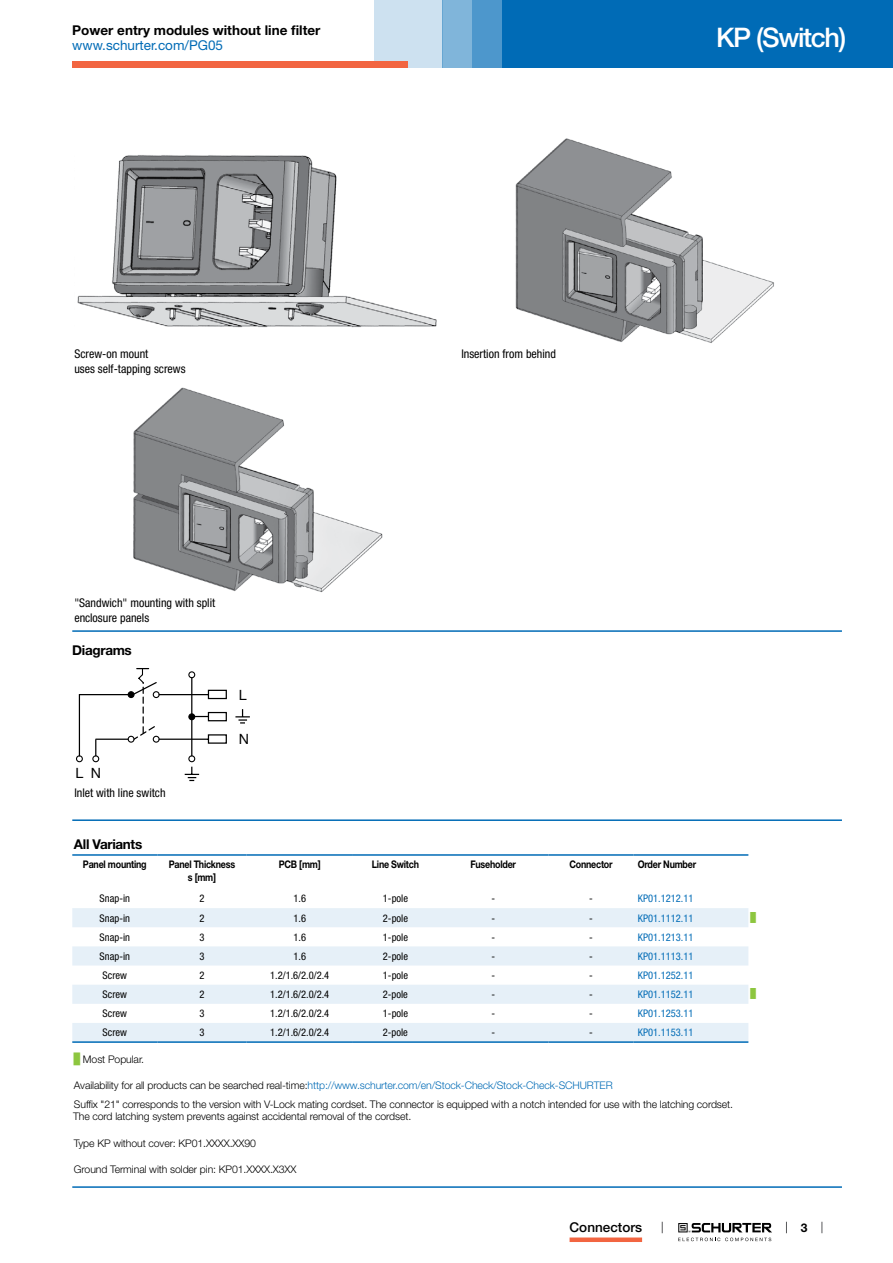
<style>
.page{position:relative;width:893px;height:1263px;background:#fff}
.page>*{position:absolute;margin:0;border:0;box-sizing:border-box;transform-origin:0 0}
.t1{font:500 27px "Helvetica Neue LT";letter-spacing:-.05em;color:#fff}
.t2{font:14.25px "Helvetica Neue LT";color:#000}
.t3{font:700 13.5px "Helvetica Neue LT";color:#000}
.t4{font:13.5px "Helvetica Neue LT";color:#006bb6}
.t5{font:700 13.5px "Helvetica Neue LT";letter-spacing:-.025em;color:#000}
.t6{font:500 13.5px "Helvetica Neue LT";color:#000}
.t7{font:condensed 12px/14.4px "Helvetica Neue LT";color:#000}
.t8{font:700 12px "Helvetica Neue LT";color:#000}
.t9{font:300 10.5px/18.5px "Helvetica Neue LT";letter-spacing:-.01em;color:#000}
.t10{font:condensed 10.5px "Helvetica Neue LT";color:#000}
.t11{font:condensed 10.5px "Helvetica Neue LT";color:#006bb6}
.t12{font:700 10.5px/12.6px "Helvetica Neue LT";letter-spacing:-.025em;color:#000;text-align:center;scale:.85 1}
.t13{font:9px "Arial Unicode MS";color:#8dc63f}
.s1{font-family:"Arial Unicode MS";font-weight:400;color:#8dc63f}
.s2{color:#006bb6}
</style>
<div class="page">
<svg style="left:678px;top:1223px;width:94px;height:18px"></svg>
<div style="left:502px;top:0;width:391px;height:68px;background:#006bb6"></div>
<div style="left:442px;top:0;width:30px;height:68px;background:#80b5da"></div>
<div style="left:472px;top:0;width:30px;height:68px;background:#4d97cc"></div>
<div style="left:374px;top:0;width:68px;height:68px;background:#cde1f0"></div>
<div style="left:72px;top:62px;width:336px;height:6px;background:#f26541"></div>
<div style="left:570px;top:1237px;width:72px;height:5px;background:#f26541"></div>
<img style="left:77px;top:155px;width:360px;height:173px">
<img style="left:515px;top:138px;width:259px;height:205px">
<img style="left:133px;top:387px;width:250px;height:206px">
<hr style="left:72px;top:630px;width:770px;height:2px;background:#006bb6">
<div style="left:76px;top:755px;width:7px;height:7px;border:1px solid #000;border-radius:50%"></div>
<svg style="left:235px;top:709px;width:15px;height:14px"></svg>
<svg style="left:78px;top:668px;width:149px;height:113px"></svg>
<hr style="left:72px;top:819px;width:770px;height:2px;background:#006bb6">
<svg style="left:72px;top:908px;width:676px;height:133px;fill:#e6f0f8"></svg>
<hr style="left:72px;top:854px;width:85px;height:2px;background:#006bb6">
<hr style="left:157px;top:854px;width:90px;height:2px;background:#006bb6">
<hr style="left:247px;top:854px;width:106px;height:2px;background:#006bb6">
<hr style="left:353px;top:854px;width:85px;height:2px;background:#006bb6">
<hr style="left:438px;top:854px;width:111px;height:2px;background:#006bb6">
<hr style="left:549px;top:854px;width:85px;height:2px;background:#006bb6">
<hr style="left:634px;top:854px;width:114px;height:2px;background:#006bb6">
<hr style="left:72px;top:1041px;width:85px;height:2px;background:#006bb6">
<hr style="left:157px;top:1041px;width:90px;height:2px;background:#006bb6">
<hr style="left:247px;top:1041px;width:106px;height:2px;background:#006bb6">
<hr style="left:353px;top:1041px;width:85px;height:2px;background:#006bb6">
<hr style="left:438px;top:1041px;width:111px;height:2px;background:#006bb6">
<hr style="left:549px;top:1041px;width:85px;height:2px;background:#006bb6">
<hr style="left:634px;top:1041px;width:114px;height:2px;background:#006bb6">
<hr style="left:72px;top:1186px;width:770px;height:2px;background:#006bb6">
<p class="t3" style="left:72px;top:22px;width:250px">Power entry modules without line filter</p>
<p class="t4" style="left:72px;top:37px;width:152px">www.schurter.com/PG05</p>
<p class="t7" style="left:74px;top:347px;width:113px">Screw-on mount<br>uses self-tapping screws</p>
<p class="t7" style="left:461px;top:347px;width:96px">Insertion from behind</p>
<p class="t7" style="left:74px;top:596px;width:142px">"Sandwich" mounting with split enclosure panels</p>
<p class="t5" style="left:72px;top:642px;width:61px">Diagrams</p>
<h2 class="t2" style="left:75px;top:765px;width:27px">L N</h2>
<p class="t7" style="left:74px;top:785px;width:93px">Inlet with line switch</p>
<h2 class="t2" style="left:239px;top:687px;width:9px">L</h2>
<h2 class="t2" style="left:239px;top:730px;width:12px">N</h2>
<h1 class="t1" style="left:716px;top:21px;width:132px">KP (Switch)</h1>
<p class="t5" style="left:74px;top:836px;width:70px">All Variants</p>
<p class="t12" style="left:83px;top:858px;width:76px">Panel mounting</p>
<p class="t12" style="left:169px;top:858px;width:80px">Panel Thickness s [mm]</p>
<p class="t12" style="left:279px;top:858px;width:51px">PCB [mm]</p>
<p class="t12" style="left:372px;top:858px;width:57px">Line Switch</p>
<p class="t12" style="left:470px;top:858px;width:55px">Fuseholder</p>
<p class="t12" style="left:569px;top:858px;width:52px">Connector</p>
<p class="t12" style="left:638px;top:858px;width:70px">Order Number</p>
<p class="t10" style="left:100px;top:892px;width:32px">Snap-in</p>
<p class="t10" style="left:199px;top:892px;width:7px">2</p>
<p class="t10" style="left:293px;top:892px;width:14px">1.6</p>
<p class="t10" style="left:383px;top:892px;width:27px">1-pole</p>
<p class="t10" style="left:491px;top:892px;width:5px">-</p>
<p class="t10" style="left:589px;top:892px;width:5px">-</p>
<p class="t11" style="left:638px;top:892px;width:57px">KP01.1212.11</p>
<p class="t10" style="left:100px;top:912px;width:32px">Snap-in</p>
<p class="t10" style="left:199px;top:912px;width:7px">2</p>
<p class="t10" style="left:293px;top:912px;width:14px">1.6</p>
<p class="t10" style="left:383px;top:912px;width:27px">2-pole</p>
<p class="t10" style="left:491px;top:912px;width:5px">-</p>
<p class="t10" style="left:589px;top:912px;width:5px">-</p>
<p class="t11" style="left:638px;top:912px;width:57px">KP01.1112.11</p>
<p class="t13" style="left:750px;top:911px;width:7px">█</p>
<p class="t10" style="left:100px;top:931px;width:32px">Snap-in</p>
<p class="t10" style="left:199px;top:931px;width:7px">3</p>
<p class="t10" style="left:293px;top:931px;width:14px">1.6</p>
<p class="t10" style="left:383px;top:931px;width:27px">1-pole</p>
<p class="t10" style="left:491px;top:931px;width:5px">-</p>
<p class="t10" style="left:589px;top:931px;width:5px">-</p>
<p class="t11" style="left:638px;top:931px;width:57px">KP01.1213.11</p>
<p class="t10" style="left:100px;top:950px;width:32px">Snap-in</p>
<p class="t10" style="left:199px;top:950px;width:7px">3</p>
<p class="t10" style="left:293px;top:950px;width:14px">1.6</p>
<p class="t10" style="left:383px;top:950px;width:27px">2-pole</p>
<p class="t10" style="left:491px;top:950px;width:5px">-</p>
<p class="t10" style="left:589px;top:950px;width:5px">-</p>
<p class="t11" style="left:638px;top:950px;width:57px">KP01.1113.11</p>
<p class="t10" style="left:103px;top:969px;width:26px">Screw</p>
<p class="t10" style="left:199px;top:969px;width:7px">2</p>
<p class="t10" style="left:270px;top:969px;width:61px">1.2/1.6/2.0/2.4</p>
<p class="t10" style="left:383px;top:969px;width:27px">1-pole</p>
<p class="t10" style="left:491px;top:969px;width:5px">-</p>
<p class="t10" style="left:589px;top:969px;width:5px">-</p>
<p class="t11" style="left:638px;top:969px;width:57px">KP01.1252.11</p>
<p class="t10" style="left:103px;top:988px;width:26px">Screw</p>
<p class="t10" style="left:199px;top:988px;width:7px">2</p>
<p class="t10" style="left:270px;top:988px;width:61px">1.2/1.6/2.0/2.4</p>
<p class="t10" style="left:383px;top:988px;width:27px">2-pole</p>
<p class="t10" style="left:491px;top:988px;width:5px">-</p>
<p class="t10" style="left:589px;top:988px;width:5px">-</p>
<p class="t11" style="left:638px;top:988px;width:57px">KP01.1152.11</p>
<p class="t13" style="left:750px;top:988px;width:7px">█</p>
<p class="t10" style="left:103px;top:1007px;width:26px">Screw</p>
<p class="t10" style="left:199px;top:1007px;width:7px">3</p>
<p class="t10" style="left:270px;top:1007px;width:61px">1.2/1.6/2.0/2.4</p>
<p class="t10" style="left:383px;top:1007px;width:27px">1-pole</p>
<p class="t10" style="left:491px;top:1007px;width:5px">-</p>
<p class="t10" style="left:589px;top:1007px;width:5px">-</p>
<p class="t11" style="left:638px;top:1007px;width:57px">KP01.1253.11</p>
<p class="t10" style="left:103px;top:1026px;width:26px">Screw</p>
<p class="t10" style="left:199px;top:1026px;width:7px">3</p>
<p class="t10" style="left:270px;top:1026px;width:61px">1.2/1.6/2.0/2.4</p>
<p class="t10" style="left:383px;top:1026px;width:27px">2-pole</p>
<p class="t10" style="left:491px;top:1026px;width:5px">-</p>
<p class="t10" style="left:589px;top:1026px;width:5px">-</p>
<p class="t11" style="left:638px;top:1026px;width:57px">KP01.1153.11</p>
<p class="t9" style="left:74px;top:1050px;width:72px"><span class="s1">█</span> Most Popular.</p>
<p class="t9" style="left:74px;top:1076px;width:661px">Availability for all products can be searched real-time:<span class="s2">http://www.schurter.com/en/Stock-Check/Stock-Check-SCHURTER<br></span>Suffix "21" corresponds to the version with V-Lock mating cordset. The connector is equipped with a notch intended for use with the latching cordset.</p>
<p class="t9" style="left:73px;top:1107px;width:340px">The cord latching system prevents against accidental removal of the cordset.</p>
<p class="t9" style="left:74px;top:1133px;width:183px">Type KP without cover: KP01.XXXX.XX90</p>
<p class="t9" style="left:74px;top:1159px;width:224px">Ground Terminal with solder pin: KP01.XXXX.X3XX</p>
<p class="t6" style="left:570px;top:1219px;width:74px">Connectors</p>
<p class="t8" style="left:801px;top:1220px;width:8px">3</p>
</div>
